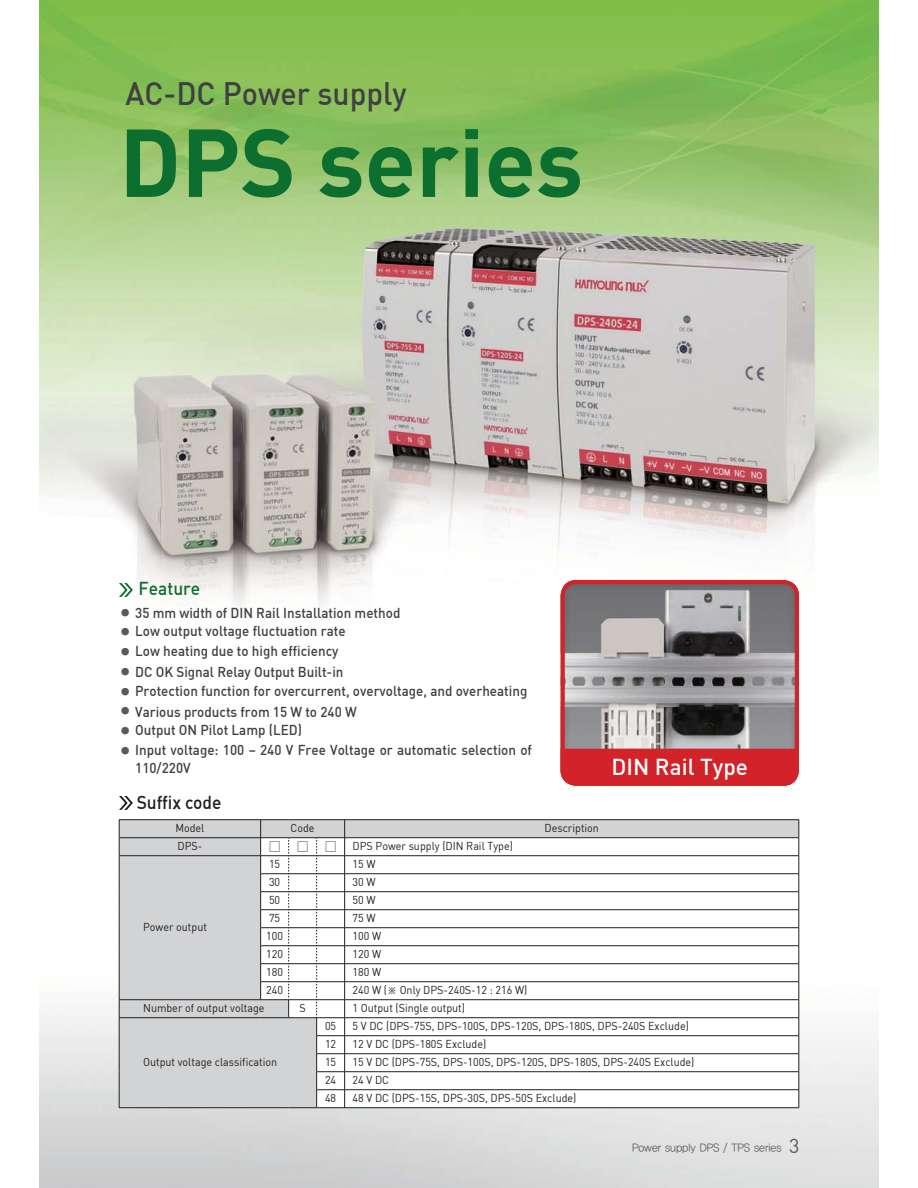
<style>
.page{position:relative;width:918px;height:1188px;background:#fff}
.page>*{position:absolute;margin:0;border:0;box-sizing:border-box;transform-origin:0 0}
.t1{font:94.65px "Dinbol";letter-spacing:-.005em;color:#0d6f2f}
.t2{font:31.8px "Dinmed";color:#404041;scale:.95 1}
.t3{font:22.65px "Dinmed";color:#fff}
.t4{font:18.3px "Dinmed";letter-spacing:-.01em;color:#231f20;scale:.95 1}
.t5{font:18.3px "Dinmed";color:#0d6f2f;scale:.95 1}
.t6{font:14.1px/18.3px "Dinmed";color:#404041;scale:.95 1}
.t7{font:11.25px "Dinreg";color:#231f20;scale:.95 1}
.t8{font:11.25px "YDVYGO12 KS Cms UHC H";color:#58595b;scale:.95 1}
.s1{font-family:"YDVYGO Std 12 KS Cms UHC H";color:#58595b}
.s2{font-family:"YDVYGO Std 12 KS Cms UHC H"}
.s3{font-family:"Dinreg";font-size:19.8px}
</style>
<div class="page">
<img style="left:39px;top:0;width:840px;height:1188px">
<div style="left:120px;top:820px;width:679px;height:287px;background:#d1d3d4"></div>
<svg style="left:317px;top:838px;width:482px;height:269px"></svg>
<hr style="left:119px;top:819px;width:142px;height:1px;background:#231f20">
<hr style="left:289px;top:819px;width:510px;height:1px;background:#231f20">
<hr style="left:119px;top:837px;width:142px;height:1px;background:#231f20">
<hr style="left:289px;top:837px;width:510px;height:1px;background:#231f20">
<hr style="left:119px;top:855px;width:142px;height:1px;background:#231f20">
<hr style="left:317px;top:855px;width:482px;height:1px;background:#231f20">
<hr style="left:317px;top:873px;width:482px;height:1px;background:#231f20">
<hr style="left:317px;top:891px;width:482px;height:1px;background:#231f20">
<hr style="left:317px;top:909px;width:482px;height:1px;background:#231f20">
<hr style="left:317px;top:927px;width:482px;height:1px;background:#231f20">
<hr style="left:317px;top:945px;width:482px;height:1px;background:#231f20">
<hr style="left:317px;top:963px;width:482px;height:1px;background:#231f20">
<hr style="left:317px;top:981px;width:482px;height:1px;background:#231f20">
<hr style="left:317px;top:999px;width:482px;height:1px;background:#231f20">
<hr style="left:317px;top:1017px;width:482px;height:1px;background:#231f20">
<hr style="left:316px;top:1035px;width:483px;height:1px;background:#231f20">
<hr style="left:316px;top:1053px;width:483px;height:1px;background:#231f20">
<hr style="left:316px;top:1071px;width:483px;height:1px;background:#231f20">
<hr style="left:316px;top:1089px;width:483px;height:1px;background:#231f20">
<svg style="left:344px;top:820px;width:1px;height:287px"></svg>
<svg style="left:799px;top:820px;width:1px;height:288px"></svg>
<hr style="left:317px;top:1107px;width:482px;height:1px;background:#231f20">
<hr style="left:119px;top:999px;width:142px;height:1px;background:#231f20">
<hr style="left:119px;top:1017px;width:142px;height:1px;background:#231f20">
<svg style="left:119px;top:820px;width:1px;height:287px"></svg>
<hr style="left:119px;top:1107px;width:170px;height:1px;background:#231f20">
<svg style="left:119px;top:583px;width:14px;height:14px"></svg>
<svg style="left:119px;top:796px;width:14px;height:14px"></svg>
<img style="left:561px;top:580px;width:238px;height:206px;border-radius:16px">
<div style="left:561px;top:580px;width:238px;height:206px;border:4px solid #d2232a;border-radius:14px"></div>
<div style="left:561px;top:749px;width:238px;height:37px;background:#d2232a"></div>
<svg style="left:260px;top:819px;width:57px;height:289px"></svg>
<svg style="left:326px;top:841px;width:10px;height:11px"></svg>
<h2 class="t2" style="left:126px;top:74px;width:297px">AC-DC Power supply</h2>
<h1 class="t1" style="left:119px;top:101px;width:466px">DPS series</h1>
<h3 class="t5" style="left:139px;top:576px;width:66px">Feature</h3>
<p class="t6" style="left:119px;top:603px;width:298px"><span class="s1">●</span> 35 mm width of DIN Rail Installation method</p>
<p class="t6" style="left:119px;top:622px;width:240px"><span class="s1">●</span> Low output voltage fluctuation rate</p>
<p class="t6" style="left:119px;top:641px;width:233px"><span class="s1">●</span> Low heating due to high efficiency</p>
<p class="t6" style="left:119px;top:663px;width:238px"><span class="s1">●</span> DC OK Signal Relay Output Built-in</p>
<p class="t6" style="left:119px;top:681px;width:431px"><span class="s1">●</span> Protection function for overcurrent, overvoltage, and overheating</p>
<p class="t6" style="left:119px;top:702px;width:252px"><span class="s1">●</span> Various products from 15 W to 240 W</p>
<p class="t6" style="left:119px;top:721px;width:194px"><span class="s1">●</span> Output ON Pilot Lamp (LED)</p>
<p class="t6" style="left:135px;top:740px;width:419px;text-indent:-16px"><span class="s1">●</span> Input voltage: 100 – 240 V Free Voltage or automatic selection of<br>110/220V</p>
<h3 class="t4" style="left:137px;top:790px;width:91px">Suffix code</h3>
<p class="t7" style="left:175px;top:821px;width:32px">Model</p>
<p class="t7" style="left:291px;top:821px;width:27px">Code</p>
<p class="t7" style="left:544px;top:821px;width:59px">Description</p>
<p class="t7" style="left:177px;top:839px;width:28px">DPS-</p>
<p class="t7" style="left:353px;top:839px;width:170px">DPS Power supply (DIN Rail Type)</p>
<p class="t7" style="left:143px;top:920px;width:69px">Power output</p>
<p class="t7" style="left:269px;top:857px;width:13px">15</p>
<p class="t7" style="left:353px;top:857px;width:26px">15 W</p>
<p class="t7" style="left:269px;top:875px;width:13px">30</p>
<p class="t7" style="left:353px;top:875px;width:26px">30 W</p>
<p class="t7" style="left:269px;top:893px;width:13px">50</p>
<p class="t7" style="left:353px;top:893px;width:26px">50 W</p>
<p class="t7" style="left:269px;top:911px;width:13px">75</p>
<p class="t7" style="left:353px;top:911px;width:26px">75 W</p>
<p class="t7" style="left:266px;top:929px;width:19px">100</p>
<p class="t7" style="left:353px;top:929px;width:32px">100 W</p>
<p class="t7" style="left:266px;top:947px;width:19px">120</p>
<p class="t7" style="left:353px;top:947px;width:32px">120 W</p>
<p class="t7" style="left:266px;top:965px;width:19px">180</p>
<p class="t7" style="left:353px;top:965px;width:32px">180 W</p>
<p class="t7" style="left:266px;top:983px;width:19px">240</p>
<p class="t7" style="left:353px;top:983px;width:185px">240 W (<span class="s2">※</span> Only DPS-240S-12 : 216 W)</p>
<p class="t7" style="left:143px;top:1001px;width:129px">Number of output voltage</p>
<p class="t7" style="left:299px;top:1001px;width:8px">S</p>
<p class="t7" style="left:353px;top:1001px;width:120px">1 Output (Single output)</p>
<h3 class="t3" style="left:612px;top:752px;width:138px">DIN Rail Type</h3>
<p class="t7" style="left:143px;top:1055px;width:143px">Output voltage classification</p>
<p class="t7" style="left:325px;top:1019px;width:13px">05</p>
<p class="t7" style="left:353px;top:1019px;width:355px">5 V DC (DPS-75S, DPS-100S, DPS-120S, DPS-180S, DPS-240S Exclude)</p>
<p class="t7" style="left:325px;top:1037px;width:13px">12</p>
<p class="t7" style="left:353px;top:1037px;width:142px">12 V DC (DPS-180S Exclude)</p>
<p class="t7" style="left:325px;top:1055px;width:13px">15</p>
<p class="t7" style="left:353px;top:1055px;width:361px">15 V DC (DPS-75S, DPS-100S, DPS-120S, DPS-180S, DPS-240S Exclude)</p>
<p class="t7" style="left:325px;top:1073px;width:13px">24</p>
<p class="t7" style="left:353px;top:1073px;width:40px">24 V DC</p>
<p class="t7" style="left:325px;top:1091px;width:13px">48</p>
<p class="t7" style="left:353px;top:1091px;width:237px">48 V DC (DPS-15S, DPS-30S, DPS-50S Exclude)</p>
<p class="t8" style="left:632px;top:1142px;width:178px">Power supply DPS / TPS series <span class="s3">3</span></p>
</div>
